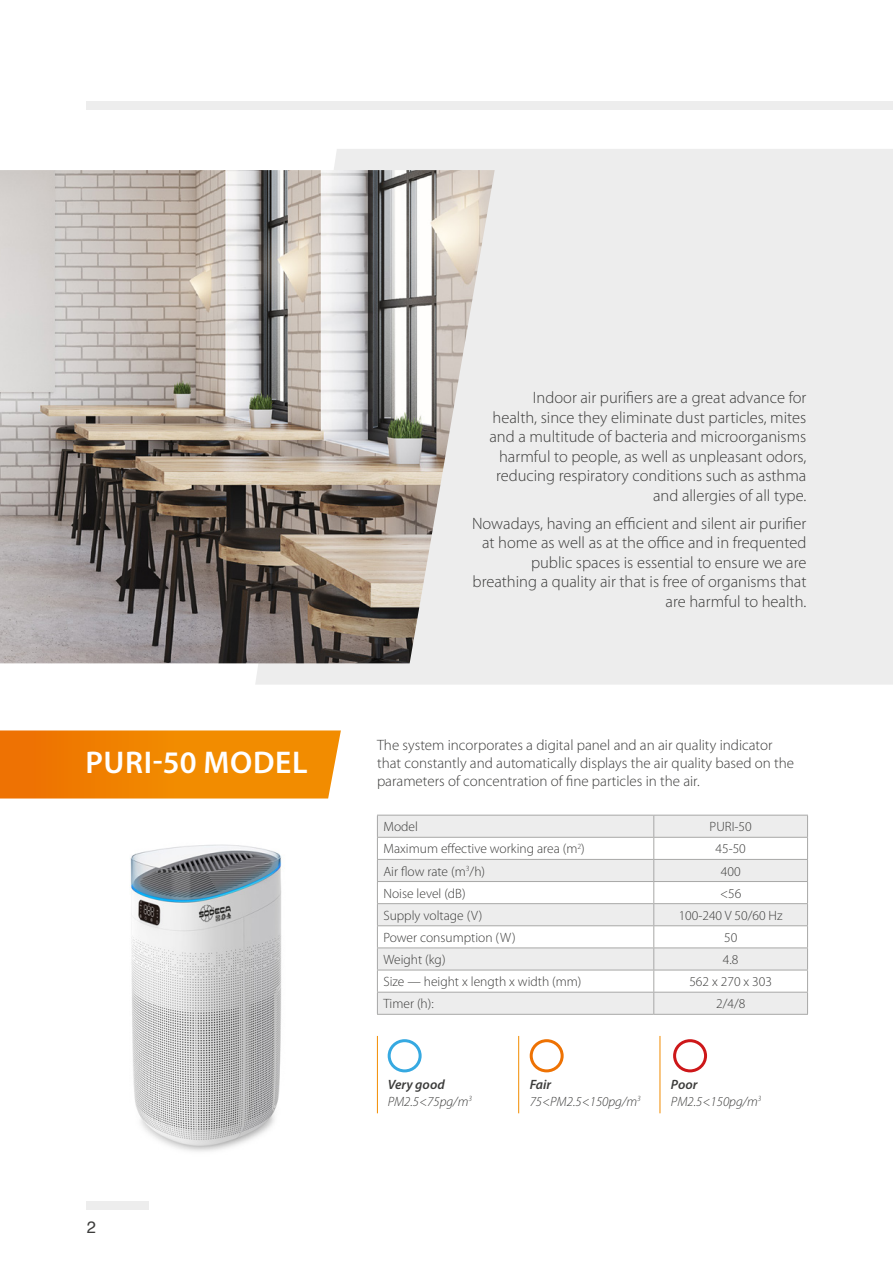
<style>
.page{position:relative;width:893px;height:1263px;background:#fff}
.page>*{position:absolute;margin:0;border:0;box-sizing:border-box;transform-origin:0 0}
.t1{font:600 31.5px "Myriad Pro";letter-spacing:.02em;color:#fff}
.t2{font:300 16.5px/19.5px "Myriad Pro";color:#3c3c3b;text-align:right}
.t3{font:16.5px "Helvetica";color:#3c3c3b}
.t4{font:300 15px/18px "Myriad Pro";color:#3c3c3b}
.t5{font:300 13.5px "Myriad Pro";color:#3c3c3b}
.t6{font:italic 300 13.5px/16.2px "Myriad Pro";color:#3c3c3b}
.s1{font-weight:600}
</style>
<div class="page">
<div style="left:255px;top:149px;width:638px;height:536px;background:#ededed"></div>
<img style="left:0;top:170px;width:495px;height:493px">
<div style="left:87px;top:1202px;width:62px;height:8px;background:#ededed"></div>
<div style="left:87px;top:101px;width:806px;height:8px;background:#ededed"></div>
<svg style="left:378px;top:816px;width:429px;height:198px;fill:#ededed"></svg>
<hr style="left:377px;top:815px;width:277px;height:1px;background:#a8a8a7">
<hr style="left:654px;top:815px;width:154px;height:1px;background:#a8a8a7">
<hr style="left:377px;top:837px;width:277px;height:1px;background:#a8a8a7">
<hr style="left:654px;top:837px;width:154px;height:1px;background:#a8a8a7">
<hr style="left:377px;top:859px;width:277px;height:1px;background:#a8a8a7">
<hr style="left:654px;top:859px;width:154px;height:1px;background:#a8a8a7">
<hr style="left:377px;top:881px;width:277px;height:1px;background:#a8a8a7">
<hr style="left:654px;top:881px;width:154px;height:1px;background:#a8a8a7">
<hr style="left:377px;top:903px;width:277px;height:1px;background:#a8a8a7">
<hr style="left:654px;top:903px;width:154px;height:1px;background:#a8a8a7">
<hr style="left:377px;top:925px;width:277px;height:1px;background:#a8a8a7">
<hr style="left:654px;top:925px;width:154px;height:1px;background:#a8a8a7">
<hr style="left:377px;top:947px;width:277px;height:1px;background:#a8a8a7">
<hr style="left:654px;top:947px;width:154px;height:1px;background:#a8a8a7">
<hr style="left:377px;top:970px;width:277px;height:1px;background:#a8a8a7">
<hr style="left:654px;top:970px;width:154px;height:1px;background:#a8a8a7">
<hr style="left:377px;top:992px;width:277px;height:1px;background:#a8a8a7">
<svg style="left:377px;top:815px;width:1px;height:199px"></svg>
<hr style="left:654px;top:992px;width:154px;height:1px;background:#a8a8a7">
<svg style="left:653px;top:815px;width:1px;height:199px"></svg>
<svg style="left:807px;top:815px;width:1px;height:199px"></svg>
<hr style="left:377px;top:1014px;width:277px;height:1px;background:#a8a8a7">
<hr style="left:654px;top:1014px;width:154px;height:1px;background:#a8a8a7">
<svg style="left:0;top:730px;width:341px;height:68px;background:#f18707"></svg>
<img style="left:130px;top:844px;width:152px;height:308px">
<hr style="left:377px;top:1036px;width:1px;height:77px;background:#f28c00">
<hr style="left:518px;top:1036px;width:1px;height:77px;background:#f28c00">
<hr style="left:660px;top:1036px;width:1px;height:77px;background:#f28c00">
<div style="left:388px;top:1039px;width:34px;height:33px;border:3px solid #36a9e1;border-radius:50%"></div>
<div style="left:530px;top:1039px;width:34px;height:33px;border:3px solid #ee7203;border-radius:50%"></div>
<div style="left:673px;top:1039px;width:34px;height:33px;border:3px solid #cd1719;border-radius:50%"></div>
<h1 class="t1" style="left:85px;top:743px;width:224px">PURI-50 MODEL</h1>
<p class="t3" style="left:87px;top:1214px;width:11px">2</p>
<p class="t2" style="left:489px;top:388px;width:318px">Indoor air purifiers are a great advance for health, since they eliminate dust particles, mites and a multitude of bacteria and microorganisms harmful to people, as well as unpleasant odors, reducing respiratory conditions such as asthma and allergies of all type.</p>
<p class="t2" style="left:472px;top:514px;width:336px">Nowadays, having an efficient and silent air purifier at home as well as at the office and in frequented public spaces is essential to ensure we are breathing a quality air that is free of organisms that are harmful to health.</p>
<p class="t4" style="left:377px;top:736px;width:419px">The system incorporates a digital panel and an air quality indicator that constantly and automatically displays the air quality based on the parameters of concentration of fine particles in the air.</p>
<p class="t5" style="left:383px;top:819px;width:36px">Model</p>
<p class="t5" style="left:710px;top:819px;width:44px">PURI-50</p>
<p class="t5" style="left:383px;top:841px;width:203px">Maximum effective working area (m<sup>2</sup>)</p>
<p class="t5" style="left:715px;top:841px;width:32px">45-50</p>
<p class="t5" style="left:383px;top:864px;width:103px">Air flow rate (m<sup>3</sup>/h)</p>
<p class="t5" style="left:721px;top:864px;width:21px">400</p>
<p class="t5" style="left:383px;top:886px;width:84px">Noise level (dB)</p>
<p class="t5" style="left:720px;top:886px;width:23px">&lt;56</p>
<p class="t5" style="left:383px;top:908px;width:101px">Supply voltage (V)</p>
<p class="t5" style="left:679px;top:908px;width:106px">100-240 V 50/60 Hz</p>
<p class="t5" style="left:383px;top:930px;width:134px">Power consumption (W)</p>
<p class="t5" style="left:724px;top:930px;width:15px">50</p>
<p class="t5" style="left:383px;top:952px;width:64px">Weight (kg)</p>
<p class="t5" style="left:723px;top:952px;width:17px">4.8</p>
<p class="t5" style="left:383px;top:974px;width:200px">Size — height x length x width (mm)</p>
<p class="t5" style="left:689px;top:974px;width:84px">562 x 270 x 303</p>
<p class="t5" style="left:383px;top:996px;width:52px">Timer (h):</p>
<p class="t5" style="left:716px;top:996px;width:31px">2/4/8</p>
<p class="t6" style="left:388px;top:1077px;width:86px"><span class="s1">Very good<br></span>PM2.5&lt;75pg/m<sup>3</sup></p>
<p class="t6" style="left:671px;top:1077px;width:92px"><span class="s1">Poor<br></span>PM2.5&lt;150pg/m<sup>3</sup></p>
<p class="t6" style="left:530px;top:1077px;width:113px"><span class="s1">Fair<br></span>75&lt;PM2.5&lt;150pg/m<sup>3</sup></p>
</div>
